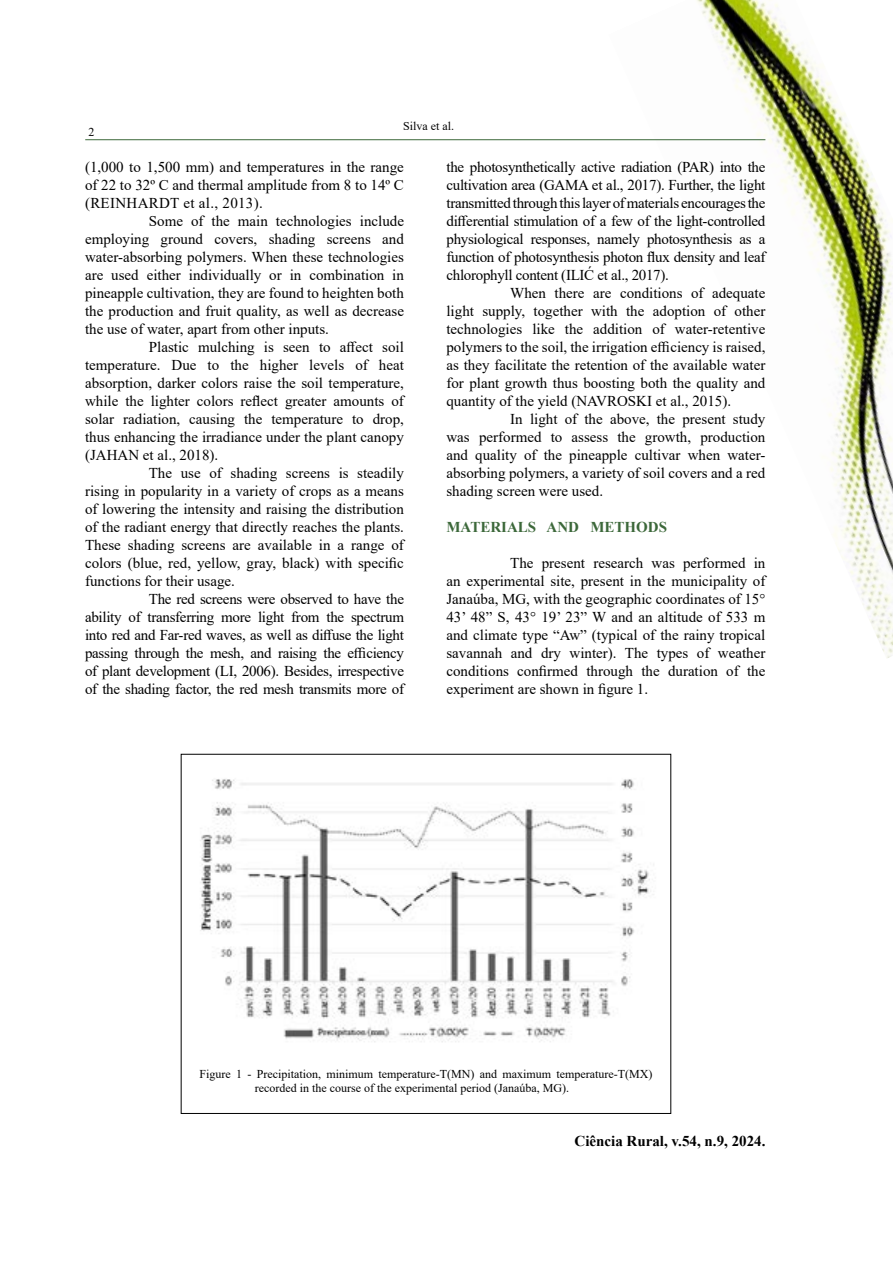
<style>
.page{position:relative;width:893px;height:1263px;background:#fff}
.page>*{position:absolute;margin:0;border:0;box-sizing:border-box;transform-origin:0 0}
.t1{font:15px/18px "Times New Roman";color:#000;text-align:justify}
.t2{font:15px "Times New Roman";letter-spacing:-.02em;color:#000}
.t3{font:700 15px "Times New Roman";color:#000}
.t4{font:15px "Times New Roman";letter-spacing:.02em;color:#000}
.t5{font:700 15px "Times New Roman";color:#3c683a}
.t6{font:12px/14.4px "Times New Roman";color:#000}
</style>
<div class="page">
<img style="left:608px;top:0;width:285px;height:658px">
<hr style="left:85px;top:139px;width:680px;height:1px;background:#3c683a">
<img style="left:200px;top:779px;width:454px;height:263px">
<p class="t6" style="left:88px;top:124px;width:7px">2</p>
<p class="t6" style="left:403px;top:119px;width:52px">Silva et al.</p>
<p class="t1" style="left:85px;top:157px;width:320px">(1,000 to 1,500 mm) and temperatures in the range</p>
<p class="t1" style="left:85px;top:175px;width:320px">of 22 to 32º C and thermal amplitude from 8 to 14º C</p>
<p class="t4" style="left:85px;top:192px;width:179px">(REINHARDT et al., 2013).</p>
<p class="t1" style="left:149px;top:211px;width:257px">Some of the main technologies include</p>
<p class="t1" style="left:85px;top:229px;width:320px">employing ground covers, shading screens and</p>
<p class="t1" style="left:85px;top:247px;width:320px">water-absorbing polymers. When these technologies</p>
<p class="t1" style="left:85px;top:265px;width:320px">are used either individually or in combination in</p>
<p class="t1" style="left:85px;top:283px;width:320px">pineapple cultivation, they are found to heighten both</p>
<p class="t1" style="left:85px;top:301px;width:320px">the production and fruit quality, as well as decrease</p>
<p class="t1" style="left:85px;top:319px;width:245px">the use of water, apart from other inputs.</p>
<p class="t1" style="left:149px;top:337px;width:257px">Plastic mulching is seen to affect soil</p>
<p class="t1" style="left:85px;top:355px;width:320px">temperature. Due to the higher levels of heat</p>
<p class="t1" style="left:85px;top:373px;width:320px">absorption, darker colors raise the soil temperature,</p>
<p class="t1" style="left:85px;top:391px;width:320px">while the lighter colors reflect greater amounts of</p>
<p class="t1" style="left:85px;top:409px;width:320px">solar radiation, causing the temperature to drop,</p>
<p class="t1" style="left:85px;top:427px;width:320px">thus enhancing the irradiance under the plant canopy</p>
<p class="t1" style="left:85px;top:445px;width:135px">(JAHAN et al., 2018).</p>
<p class="t1" style="left:149px;top:463px;width:257px">The use of shading screens is steadily</p>
<p class="t1" style="left:85px;top:481px;width:320px">rising in popularity in a variety of crops as a means</p>
<p class="t1" style="left:85px;top:499px;width:320px">of lowering the intensity and raising the distribution</p>
<p class="t1" style="left:85px;top:517px;width:320px">of the radiant energy that directly reaches the plants.</p>
<p class="t1" style="left:85px;top:535px;width:320px">These shading screens are available in a range of</p>
<p class="t1" style="left:85px;top:553px;width:320px">colors (blue, red, yellow, gray, black) with specific</p>
<p class="t1" style="left:85px;top:571px;width:151px">functions for their usage.</p>
<p class="t2" style="left:149px;top:588px;width:257px">The red screens were observed to have the</p>
<p class="t2" style="left:85px;top:606px;width:320px">ability of transferring more light from the spectrum</p>
<p class="t2" style="left:85px;top:624px;width:320px">into red and Far-red waves, as well as diffuse the light</p>
<p class="t2" style="left:85px;top:642px;width:320px">passing through the mesh, and raising the efficiency</p>
<p class="t2" style="left:85px;top:660px;width:320px">of plant development (LI, 2006). Besides, irrespective</p>
<p class="t2" style="left:85px;top:678px;width:320px">of the shading factor, the red mesh transmits more of</p>
<p class="t2" style="left:446px;top:156px;width:320px">the photosynthetically active radiation (PAR) into the</p>
<p class="t2" style="left:446px;top:174px;width:320px">cultivation area (GAMA et al., 2017). Further, the light</p>
<p class="t2" style="left:446px;top:192px;width:320px">transmitted through this layer of materials encourages the</p>
<p class="t2" style="left:446px;top:210px;width:320px">differential stimulation of a few of the light-controlled</p>
<p class="t2" style="left:446px;top:228px;width:320px">physiological responses, namely photosynthesis as a</p>
<p class="t2" style="left:446px;top:246px;width:320px">function of photosynthesis photon flux density and leaf</p>
<p class="t2" style="left:446px;top:264px;width:224px">chlorophyll content (ILIĆ et al., 2017).</p>
<p class="t1" style="left:510px;top:283px;width:257px">When there are conditions of adequate</p>
<p class="t1" style="left:446px;top:301px;width:320px">light supply, together with the adoption of other</p>
<p class="t1" style="left:446px;top:319px;width:320px">technologies like the addition of water-retentive</p>
<p class="t1" style="left:446px;top:337px;width:320px">polymers to the soil, the irrigation efficiency is raised,</p>
<p class="t1" style="left:446px;top:355px;width:320px">as they facilitate the retention of the available water</p>
<p class="t1" style="left:446px;top:373px;width:320px">for plant growth thus boosting both the quality and</p>
<p class="t1" style="left:446px;top:391px;width:286px">quantity of the yield (NAVROSKI et al., 2015).</p>
<p class="t1" style="left:510px;top:409px;width:257px">In light of the above, the present study</p>
<p class="t1" style="left:446px;top:427px;width:320px">was performed to assess the growth, production</p>
<p class="t1" style="left:446px;top:445px;width:320px">and quality of the pineapple cultivar when water-</p>
<p class="t1" style="left:446px;top:463px;width:320px">absorbing polymers, a variety of soil covers and a red</p>
<p class="t1" style="left:446px;top:481px;width:158px">shading screen were used.</p>
<p class="t5" style="left:446px;top:516px;width:222px">MATERIALS AND METHODS</p>
<p class="t1" style="left:446px;top:553px;width:320px;text-indent:64px">The present research was performed in an experimental site, present in the municipality of Janaúba, MG, with the geographic coordinates of 15° 43’ 48” S, 43° 19’ 23” W and an altitude of 533 m and climate type “Aw” (typical of the rainy tropical savannah and dry winter). The types of weather conditions confirmed through the duration of the experiment are shown in figure 1.</p>
<p class="t6" style="left:255px;top:1066px;width:399px;text-indent:-55px">Figure 1 - Precipitation, minimum temperature-T(MN) and maximum temperature-T(MX) recorded in the course of the experimental period (Janaúba, MG).</p>
<p class="t3" style="left:575px;top:1130px;width:192px">Ciência Rural, v.54, n.9, 2024.</p>
</div>
